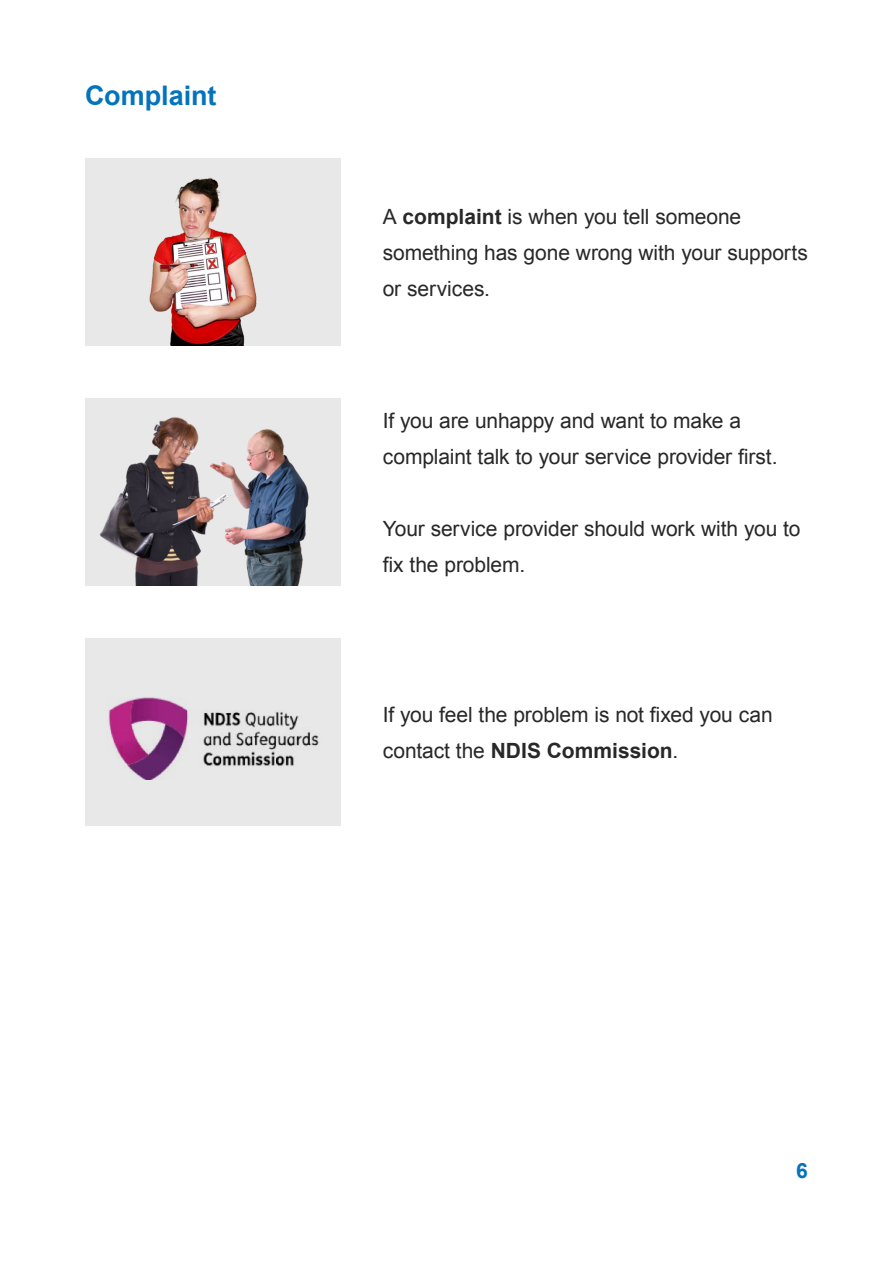
<style>
.page{position:relative;width:893px;height:1263px;background:#fff}
.page>*{position:absolute;margin:0;border:0;box-sizing:border-box;transform-origin:0 0}
.t1{font:700 27px "Arial";color:#0374bc}
.t2{font:21px/36px "Arial";letter-spacing:-.005em;color:#292829}
.t3{font:700 21px "Arial";color:#292829}
.t4{font:700 21px "Arial";color:#0374bc}
.s1{font-weight:700}
.s2{font-weight:400}
</style>
<div class="page">
<div style="left:85px;top:159px;width:255px;height:187px;background:#e8e8e8"></div>
<img style="left:149px;top:177px;width:108px;height:169px">
<div style="left:85px;top:638px;width:255px;height:188px;background:#e8e8e8"></div>
<img style="left:108px;top:697px;width:211px;height:83px">
<div style="left:85px;top:399px;width:255px;height:187px;background:#e8e8e8"></div>
<img style="left:99px;top:417px;width:210px;height:169px">
<p class="t1" style="left:85px;top:77px;width:133px">Complaint</p>
<p class="t2" style="left:383px;top:199px;width:427px">A <span class="s1">complaint</span> is when you tell someone something has gone wrong with your supports or services.</p>
<p class="t2" style="left:383px;top:403px;width:360px">If you are unhappy and want to make a</p>
<p class="t2" style="left:383px;top:439px;width:396px">complaint talk to your service provider first.</p>
<p class="t2" style="left:383px;top:511px;width:419px">Your service provider should work with you to</p>
<p class="t2" style="left:383px;top:547px;width:144px">fix the problem.</p>
<p class="t2" style="left:383px;top:697px;width:391px">If you feel the problem is not fixed you can</p>
<h3 class="t3" style="left:383px;top:736px;width:297px"><span class="s2">contact the</span> NDIS Commission<span class="s2">.</span></h3>
<p class="t4" style="left:796px;top:1157px;width:13px">6</p>
</div>
